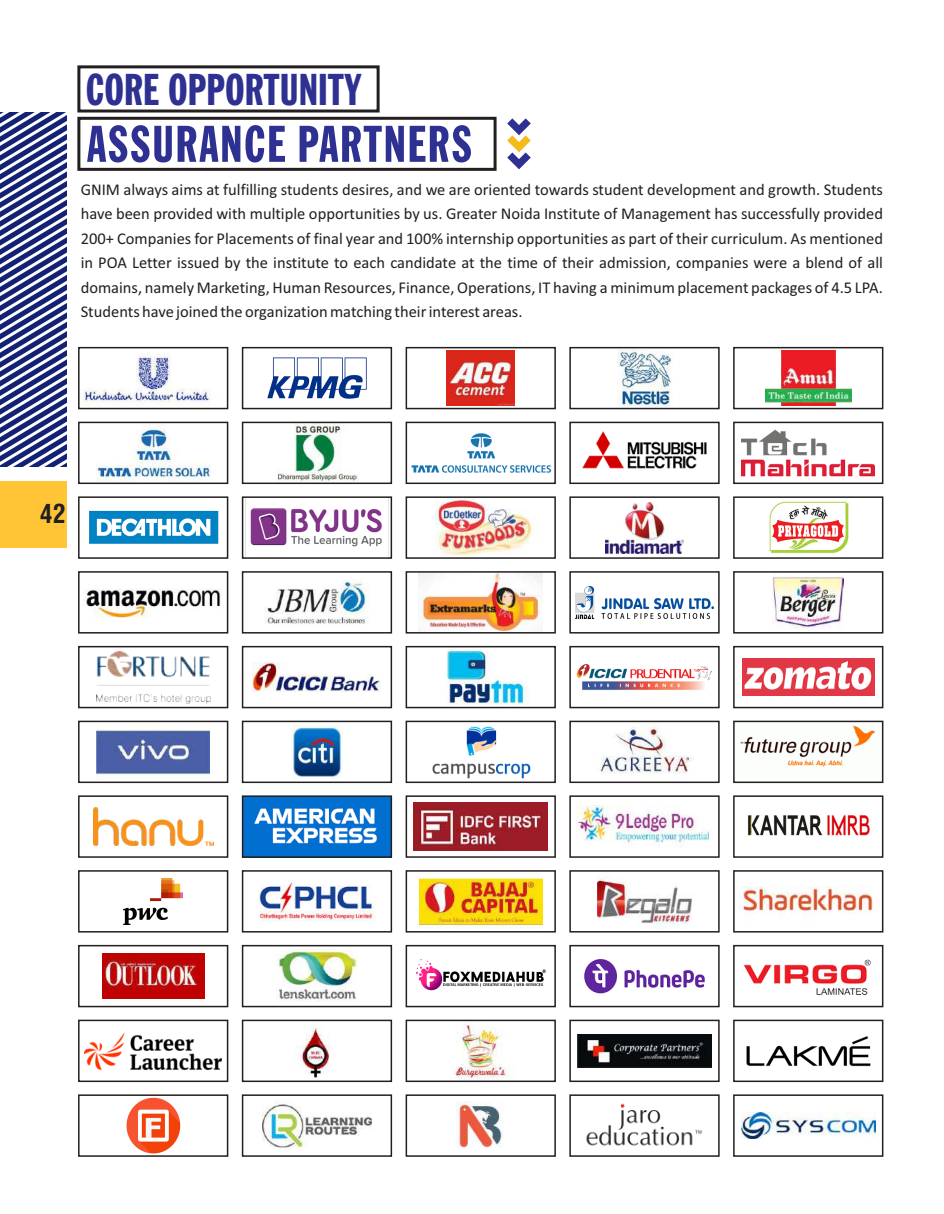
<style>
.page{position:relative;width:944px;height:1214px;background:#fff}
.page>*{position:absolute;margin:0;border:0;box-sizing:border-box;transform-origin:0 0}
.t1{font:extra-condensed 51px "Franklin Gothic BT";letter-spacing:.03em;color:#2e3092}
.t2{font:extra-condensed 44.1px "Franklin Gothic BT";color:#2e3092}
.t3{font:700 condensed 25.65px "Swiss 721 BT";color:#231f20}
.t4{font:16.5px/24.5px "Calibri";color:#231f20;text-align:justify}
</style>
<div class="page">
<img style="left:414px;top:802px;width:133px;height:48px">
<div style="left:77px;top:65px;width:302px;height:47px;border:3px solid #231f20"></div>
<div style="left:77px;top:117px;width:419px;height:54px;border:3px solid #231f20"></div>
<svg style="left:507px;top:118px;width:24px;height:51px"></svg>
<div style="left:78px;top:720px;width:150px;height:63px;border:2px solid #231f20"></div>
<div style="left:242px;top:720px;width:150px;height:63px;border:2px solid #231f20"></div>
<div style="left:78px;top:795px;width:150px;height:62px;border:2px solid #231f20"></div>
<img style="left:245px;top:798px;width:144px;height:56px">
<div style="left:242px;top:795px;width:150px;height:62px;border:2px solid #231f20"></div>
<div style="left:78px;top:421px;width:150px;height:63px;border:2px solid #231f20"></div>
<img style="left:277px;top:424px;width:81px;height:57px">
<div style="left:242px;top:421px;width:150px;height:63px;border:2px solid #231f20"></div>
<img style="left:411px;top:433px;width:141px;height:40px">
<div style="left:405px;top:421px;width:151px;height:63px;border:2px solid #231f20"></div>
<img style="left:582px;top:431px;width:125px;height:38px">
<div style="left:569px;top:421px;width:150px;height:63px;border:2px solid #231f20"></div>
<img style="left:741px;top:429px;width:133px;height:48px">
<div style="left:733px;top:421px;width:150px;height:63px;border:2px solid #231f20"></div>
<img style="left:81px;top:354px;width:136px;height:52px">
<div style="left:78px;top:347px;width:150px;height:62px;border:2px solid #231f20"></div>
<div style="left:242px;top:347px;width:150px;height:62px;border:2px solid #231f20"></div>
<div style="left:405px;top:347px;width:151px;height:62px;border:2px solid #231f20"></div>
<div style="left:569px;top:347px;width:150px;height:62px;border:2px solid #231f20"></div>
<div style="left:733px;top:347px;width:150px;height:62px;border:2px solid #231f20"></div>
<img style="left:432px;top:726px;width:99px;height:53px">
<div style="left:405px;top:720px;width:151px;height:63px;border:2px solid #231f20"></div>
<img style="left:597px;top:725px;width:96px;height:52px">
<div style="left:569px;top:720px;width:150px;height:63px;border:2px solid #231f20"></div>
<img style="left:740px;top:725px;width:136px;height:42px">
<div style="left:733px;top:720px;width:150px;height:63px;border:2px solid #231f20"></div>
<img style="left:96px;top:651px;width:114px;height:52px">
<div style="left:78px;top:646px;width:150px;height:62px;border:2px solid #231f20"></div>
<div style="left:242px;top:646px;width:150px;height:62px;border:2px solid #231f20"></div>
<img style="left:447px;top:649px;width:82px;height:56px">
<div style="left:405px;top:646px;width:151px;height:62px;border:2px solid #231f20"></div>
<img style="left:576px;top:664px;width:137px;height:26px">
<div style="left:569px;top:646px;width:150px;height:62px;border:2px solid #231f20"></div>
<div style="left:733px;top:646px;width:150px;height:62px;border:2px solid #231f20"></div>
<div style="left:78px;top:496px;width:150px;height:63px;border:2px solid #231f20"></div>
<img style="left:245px;top:499px;width:137px;height:57px">
<div style="left:242px;top:496px;width:150px;height:63px;border:2px solid #231f20"></div>
<img style="left:435px;top:499px;width:98px;height:57px">
<div style="left:405px;top:496px;width:151px;height:63px;border:2px solid #231f20"></div>
<div style="left:569px;top:496px;width:150px;height:63px;border:2px solid #231f20"></div>
<img style="left:769px;top:501px;width:80px;height:52px">
<div style="left:733px;top:496px;width:150px;height:63px;border:2px solid #231f20"></div>
<img style="left:85px;top:589px;width:137px;height:29px">
<div style="left:78px;top:571px;width:150px;height:62px;border:2px solid #231f20"></div>
<img style="left:265px;top:581px;width:104px;height:43px">
<div style="left:242px;top:571px;width:150px;height:62px;border:2px solid #231f20"></div>
<img style="left:419px;top:574px;width:123px;height:56px">
<div style="left:405px;top:571px;width:151px;height:62px;border:2px solid #231f20"></div>
<div style="left:569px;top:571px;width:150px;height:62px;border:2px solid #231f20"></div>
<img style="left:772px;top:576px;width:71px;height:54px">
<div style="left:733px;top:571px;width:150px;height:62px;border:2px solid #231f20"></div>
<img style="left:126px;top:1097px;width:54px;height:56px">
<div style="left:78px;top:1094px;width:150px;height:62px;border:2px solid #231f20"></div>
<img style="left:262px;top:1104px;width:109px;height:49px">
<div style="left:242px;top:1094px;width:150px;height:62px;border:2px solid #231f20"></div>
<div style="left:405px;top:1094px;width:151px;height:62px;border:2px solid #231f20"></div>
<div style="left:569px;top:1094px;width:150px;height:62px;border:2px solid #231f20"></div>
<div style="left:733px;top:1094px;width:150px;height:62px;border:2px solid #231f20"></div>
<div style="left:405px;top:795px;width:151px;height:62px;border:2px solid #231f20"></div>
<div style="left:569px;top:795px;width:150px;height:62px;border:2px solid #231f20"></div>
<div style="left:733px;top:795px;width:150px;height:62px;border:2px solid #231f20"></div>
<div style="left:78px;top:870px;width:150px;height:62px;border:2px solid #231f20"></div>
<div style="left:242px;top:870px;width:150px;height:62px;border:2px solid #231f20"></div>
<img style="left:419px;top:875px;width:123px;height:54px">
<div style="left:405px;top:870px;width:151px;height:62px;border:2px solid #231f20"></div>
<img style="left:597px;top:877px;width:94px;height:52px">
<div style="left:569px;top:870px;width:150px;height:62px;border:2px solid #231f20"></div>
<img style="left:740px;top:886px;width:133px;height:31px">
<div style="left:733px;top:870px;width:150px;height:62px;border:2px solid #231f20"></div>
<img style="left:85px;top:1032px;width:137px;height:38px">
<div style="left:78px;top:1019px;width:150px;height:63px;border:2px solid #231f20"></div>
<img style="left:295px;top:1026px;width:35px;height:52px">
<div style="left:242px;top:1019px;width:150px;height:63px;border:2px solid #231f20"></div>
<img style="left:455px;top:1023px;width:53px;height:56px">
<div style="left:405px;top:1019px;width:151px;height:63px;border:2px solid #231f20"></div>
<div style="left:569px;top:1019px;width:150px;height:63px;border:2px solid #231f20"></div>
<img style="left:746px;top:1036px;width:125px;height:31px">
<div style="left:733px;top:1019px;width:150px;height:63px;border:2px solid #231f20"></div>
<div style="left:78px;top:945px;width:150px;height:62px;border:2px solid #231f20"></div>
<div style="left:242px;top:945px;width:150px;height:62px;border:2px solid #231f20"></div>
<div style="left:405px;top:945px;width:151px;height:62px;border:2px solid #231f20"></div>
<div style="left:569px;top:945px;width:150px;height:62px;border:2px solid #231f20"></div>
<div style="left:733px;top:945px;width:150px;height:62px;border:2px solid #231f20"></div>
<img style="left:267px;top:357px;width:100px;height:42px">
<img style="left:447px;top:350px;width:67px;height:55px">
<img style="left:617px;top:350px;width:55px;height:56px">
<img style="left:765px;top:351px;width:86px;height:54px">
<img style="left:96px;top:424px;width:114px;height:57px">
<img style="left:89px;top:510px;width:130px;height:34px">
<img style="left:605px;top:502px;width:78px;height:51px">
<img style="left:575px;top:586px;width:138px;height:32px">
<img style="left:252px;top:663px;width:128px;height:28px">
<img style="left:742px;top:658px;width:132px;height:37px">
<img style="left:97px;top:727px;width:113px;height:50px">
<img style="left:291px;top:725px;width:52px;height:53px">
<img style="left:93px;top:807px;width:120px;height:39px">
<img style="left:576px;top:806px;width:134px;height:41px">
<img style="left:747px;top:815px;width:123px;height:21px">
<img style="left:123px;top:878px;width:60px;height:46px">
<img style="left:259px;top:880px;width:116px;height:41px">
<img style="left:102px;top:953px;width:102px;height:45px">
<img style="left:277px;top:949px;width:80px;height:53px">
<img style="left:416px;top:959px;width:129px;height:32px">
<img style="left:584px;top:959px;width:121px;height:35px">
<img style="left:743px;top:959px;width:128px;height:37px">
<img style="left:577px;top:1034px;width:134px;height:33px">
<img style="left:457px;top:1101px;width:46px;height:47px">
<img style="left:586px;top:1103px;width:116px;height:43px">
<img style="left:741px;top:1112px;width:134px;height:26px">
<svg style="left:0;top:113px;width:67px;height:354px"></svg>
<div style="left:0;top:481px;width:67px;height:66px;background:#ffc537"></div>
<h2 class="t2" style="left:86px;top:71px;width:277px">CORE OPPORTUNITY</h2>
<h1 class="t1" style="left:87px;top:123px;width:387px">ASSURANCE PARTNERS</h1>
<p class="t4" style="left:81px;top:178px;width:804px">GNIM always aims at fulfilling students desires, and we are oriented towards student development and growth. Students have been provided with multiple opportunities by us. Greater Noida Institute of Management has successfully provided 200+ Companies for Placements of final year and 100% internship opportunities as part of their curriculum. As mentioned in POA Letter issued by the institute to each candidate at the time of their admission, companies were a blend of all domains, namely Marketing, Human Resources, Finance, Operations, IT having a minimum placement packages of 4.5 LPA.<br>Students have joined the organization matching their interest areas.</p>
<h3 class="t3" style="left:40px;top:503px;width:27px">42</h3>
</div>
